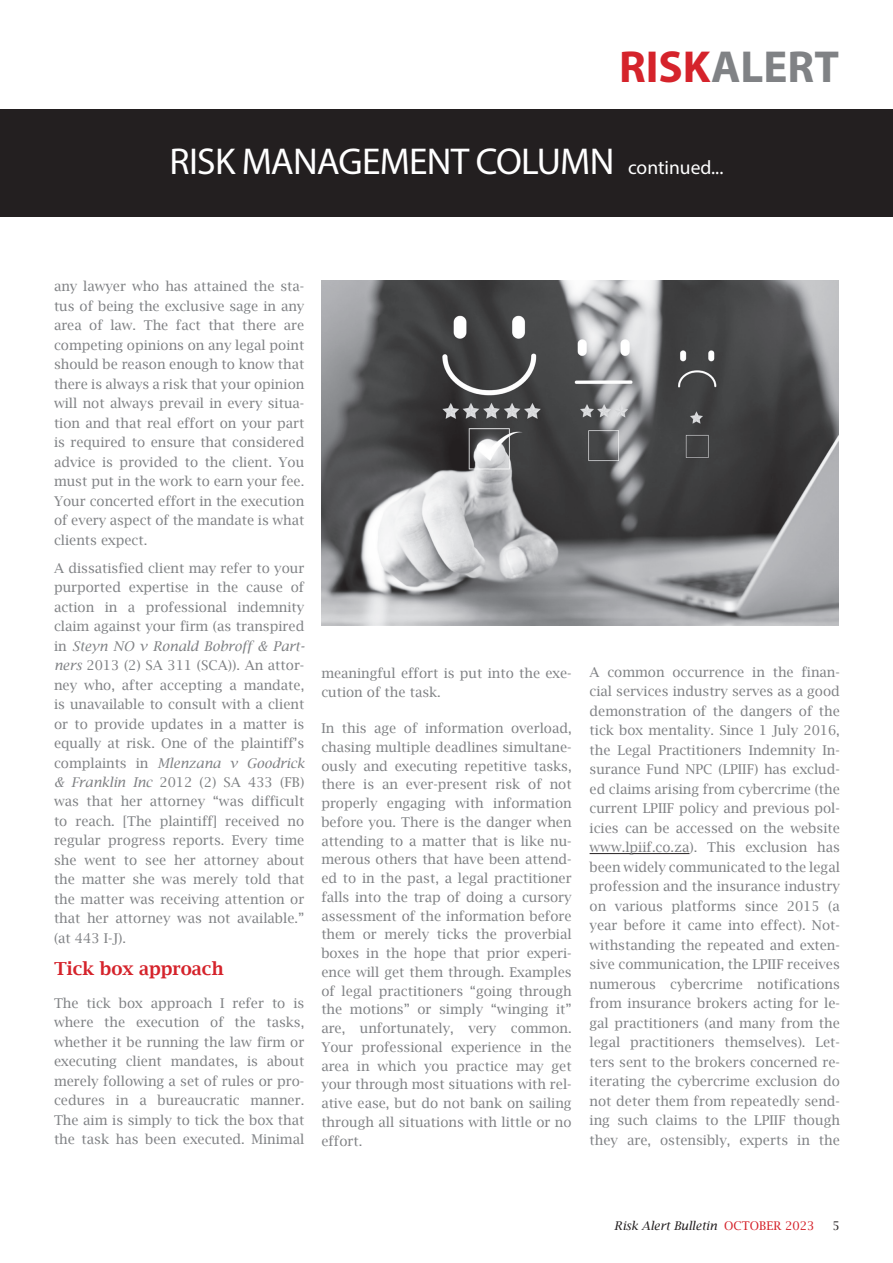
<style>
.page{position:relative;width:893px;height:1263px;background:#fff}
.page>*{position:absolute;margin:0;border:0;box-sizing:border-box;transform-origin:0 0}
.t1{font:700 45px "Myriad Pro";color:#808285}
.t2{font:37.5px "Myriad Pro";letter-spacing:-.02em;color:#fff}
.t3{font:600 18px "Lucida Bright";color:#d5232b}
.t4{font:13.5px/19.5px "Lucida Bright";color:#808285;text-align:justify}
.t5{font:italic 12px "Lucida Bright";color:#231f20}
.t6{font:12px "Lucida Bright";color:#231f20}
.s1{color:#d5232b}
.s2{font-size:19.5px}
.s3{font-style:italic}
.s4{font-style:normal;color:#d5232b}
</style>
<div class="page">
<div style="left:0;top:109px;width:893px;height:108px;background:#231f20"></div>
<hr style="left:590px;top:853px;width:99px;height:1px;background:#231f20">
<img style="left:321px;top:281px;width:518px;height:345px">
<h1 class="t1" style="left:619px;top:38px;width:221px"><span class="s1">RISK</span>ALERT</h1>
<h2 class="t2" style="left:170px;top:138px;width:555px">RISK MANAGEMENT COLUMN <span class="s2">continued...</span></h2>
<p class="t4" style="left:54px;top:276px;width:252px">any lawyer who has attained the sta&shy;tus of being the exclusive sage in any area of law. The fact that there are competing opinions on any legal point should be reason enough to know that there is always a risk that your opinion will not always prevail in every situa&shy;tion and that real effort on your part is required to ensure that considered advice is provided to the client. You must put in the work to earn your fee.<br>Your concerted effort in the execution of every aspect of the mandate is what clients expect.</p>
<p class="t4" style="left:54px;top:558px;width:252px">A dissatisfied client may refer to your purported expertise in the cause of action in a professional indemnity claim against your firm (as transpired in <span class="s3">Steyn NO v Ronald Bobroff &amp; Part&shy;ners</span> 2013 (2) SA 311 (SCA)). An attor&shy;ney who, after accepting a mandate, is unavailable to consult with a client or to provide updates in a matter is equally at risk. One of the plaintiff’s complaints in <span class="s3">Mlenzana v Goodrick &amp; Franklin Inc</span> 2012 (2) SA 433 (FB) was that her attorney “was difficult to reach. [The plaintiff] received no regular progress reports. Every time she went to see her attorney about the matter she was merely told that the matter was receiving attention or that her attorney was not available.” (at 443 I-J).</p>
<h3 class="t3" style="left:54px;top:959px;width:171px">Tick box approach</h3>
<p class="t4" style="left:54px;top:993px;width:252px">The tick box approach I refer to is where the execution of the tasks, whether it be running the law firm or executing client mandates, is about merely following a set of rules or pro&shy;cedures in a bureaucratic manner.<br>The aim is simply to tick the box that the task has been executed. Minimal</p>
<p class="t4" style="left:321px;top:663px;width:252px">meaningful effort is put into the exe&shy;cution of the task.</p>
<p class="t4" style="left:321px;top:719px;width:252px;line-height:18.8px">In this age of information overload, chasing multiple deadlines simultane&shy;ously and executing repetitive tasks, there is an ever-present risk of not properly engaging with information before you. There is the danger when attending to a matter that is like nu&shy;merous others that have been attend&shy;ed to in the past, a legal practitioner falls into the trap of doing a cursory assessment of the information before them or merely ticks the proverbial boxes in the hope that prior experi&shy;ence will get them through. Examples of legal practitioners “going through the motions” or simply “winging it” are, unfortunately, very common.<br>Your professional experience in the area in which you practice may get your through most situations with rel&shy;ative ease, but do not bank on sailing through all situations with little or no effort.</p>
<p class="t4" style="left:590px;top:662px;width:252px">A common occurrence in the finan&shy;cial services industry serves as a good demonstration of the dangers of the tick box mentality. Since 1 July 2016, the Legal Practitioners Indemnity In&shy;surance Fund NPC (LPIIF) has exclud&shy;ed claims arising from cybercrime (the current LPIIF policy and previous pol&shy;icies can be accessed on the website www.lpiif.co.za). This exclusion has been widely communicated to the legal profession and the insurance industry on various platforms since 2015 (a year before it came into effect). Not&shy;withstanding the repeated and exten&shy;sive communication, the LPIIF receives numerous cybercrime notifications from insurance brokers acting for le&shy;gal practitioners (and many from the legal practitioners themselves). Let&shy;ters sent to the brokers concerned re&shy;iterating the cybercrime exclusion do not deter them from repeatedly send&shy;ing such claims to the LPIIF though they are, ostensibly, experts in the</p>
<p class="t5" style="left:614px;top:1218px;width:202px">Risk Alert Bulletin <span class="s4">OCTOBER 2023</span></p>
<p class="t6" style="left:833px;top:1218px;width:9px">5</p>
</div>
